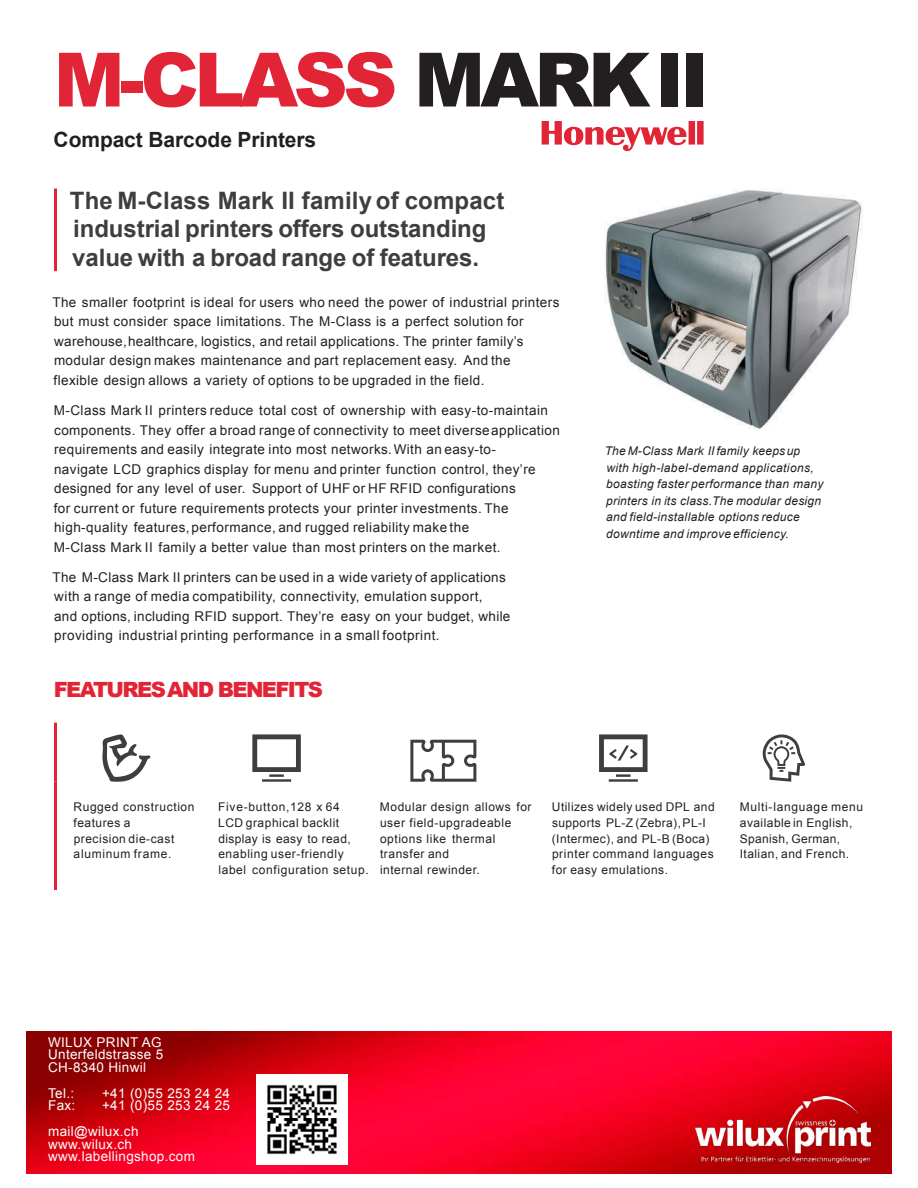
<style>
.page{position:relative;width:918px;height:1188px;background:#fff}
.page>*{position:absolute;margin:0;border:0;box-sizing:border-box;transform-origin:0 0}
.t1{font:900 75px "Arial";letter-spacing:-.06em;color:#e22536}
.t2{font:700 24px/28.5px "Arial";letter-spacing:-.005em;color:#3e3e3f}
.t3{font:700 21px "Arial";letter-spacing:-.005em;color:#231f20}
.t4{font:900 21px "Arial";letter-spacing:-.08em;color:#e22536}
.t5{font:13.5px/19.5px "Arial";letter-spacing:.03em;color:#231f20}
.t6{font:13.5px/12.8px "Arial";letter-spacing:.025em;color:#fff}
.t7{font:12px/15.8px "Arial";letter-spacing:.045em;color:#231f20}
.t8{font:italic 12px/16.5px "Arial";letter-spacing:.03em;color:#231f20}
.s1{color:#231f20}
</style>
<div class="page">
<img style="left:604px;top:190px;width:258px;height:240px">
<svg style="left:542px;top:121px;width:162px;height:30px"></svg>
<hr style="left:54px;top:189px;width:3px;height:82px;background:#e22536">
<hr style="left:54px;top:723px;width:3px;height:59px;background:#e22536">
<hr style="left:54px;top:782px;width:3px;height:108px;background:#e22536">
<svg style="left:102px;top:734px;width:48px;height:48px"></svg>
<svg style="left:252px;top:734px;width:49px;height:48px"></svg>
<svg style="left:410px;top:740px;width:66px;height:42px"></svg>
<svg style="left:599px;top:734px;width:49px;height:48px"></svg>
<svg style="left:763px;top:734px;width:42px;height:48px"></svg>
<img style="left:27px;top:1032px;width:864px;height:141px">
<img style="left:257px;top:1074px;width:91px;height:91px">
<h1 class="t1" style="left:54px;top:53px;width:657px">M-CLASS <span class="s1">MARKII</span></h1>
<h3 class="t3" style="left:54px;top:131px;width:264px">Compact Barcode Printers</h3>
<h2 class="t2" style="left:70px;top:188px;width:436px">The M-Class Mark II family of compact industrial printers offers outstanding value with a broad range of features.</h2>
<p class="t5" style="left:52px;top:294px;width:509px">The smaller footprint is ideal for users who need the power of industrial printers but must consider space limitations. The M-Class is a perfect solution for warehouse,healthcare, logistics, and retail applications. The printer family’s modular design makes maintenance and part replacement easy. And the<br>flexible design allows a variety of options to be upgraded in the field.</p>
<p class="t5" style="left:54px;top:402px;width:508px">M-Class Mark II printers reduce total cost of ownership with easy-to-maintain components. They offer a broad range of connectivity to meet diverseapplication requirements and easily integrate into most networks.With an easy-to-<br>navigate LCD graphics display for menu and printer function control, they’re designed for any level of user. Support of UHF or HF RFID configurations<br>for current or future requirements protects your printer investments. The high-quality features,performance, and rugged reliability make the<br>M-Class Mark II family a better value than most printers on the market.</p>
<p class="t5" style="left:52px;top:569px;width:460px">The M-Class Mark II printers can be used in a wide variety of applications with a range of media compatibility, connectivity, emulation support,<br>and options, including RFID support. They’re easy on your budget, while providing industrial printing performance in a small footprint.</p>
<h3 class="t4" style="left:54px;top:682px;width:271px">FEATURESAND BENEFITS</h3>
<p class="t8" style="left:605px;top:444px;width:220px">The M-Class Mark II family keepsup with high-label-demand applications, boasting faster performance than many printers in its class.The modular design and field-installable options reduce downtime and improve efficiency.</p>
<p class="t7" style="left:73px;top:800px;width:123px">Rugged construction features a<br>precision die-cast aluminum frame.</p>
<p class="t7" style="left:218px;top:800px;width:152px">Five-button,128 x 64<br>LCD graphical backlit display is easy to read, enabling user-friendly label configuration setup.</p>
<p class="t7" style="left:380px;top:800px;width:153px">Modular design allows for user field-upgradeable options like thermal transfer and<br>internal rewinder.</p>
<p class="t7" style="left:552px;top:800px;width:164px">Utilizes widely used DPL and supports PL-Z (Zebra),PL-I (Intermec), and PL-B (Boca) printer command languages for easy emulations.</p>
<p class="t7" style="left:740px;top:800px;width:125px">Multi-language menu available in English,<br>Spanish, German,<br>Italian, and French.</p>
<p class="t6" style="left:48px;top:1037px;width:117px;text-align:justify">WILUX PRINT AG Unterfeldstrasse 5<br>CH-8340 Hinwil</p>
<p class="t6" style="left:48px;top:1088px;width:28px">Tel.:</p>
<p class="t6" style="left:102px;top:1088px;width:129px">+41 (0)55 253 24 24</p>
<p class="t6" style="left:48px;top:1101px;width:29px">Fax:</p>
<p class="t6" style="left:48px;top:1094px;width:183px;line-height:25.5px;text-indent:54px">+41 (0)55 253 24 25 mail@wilux.ch</p>
<p class="t6" style="left:48px;top:1139px;width:148px">www.wilux.ch www.labellingshop.com</p>
</div>
